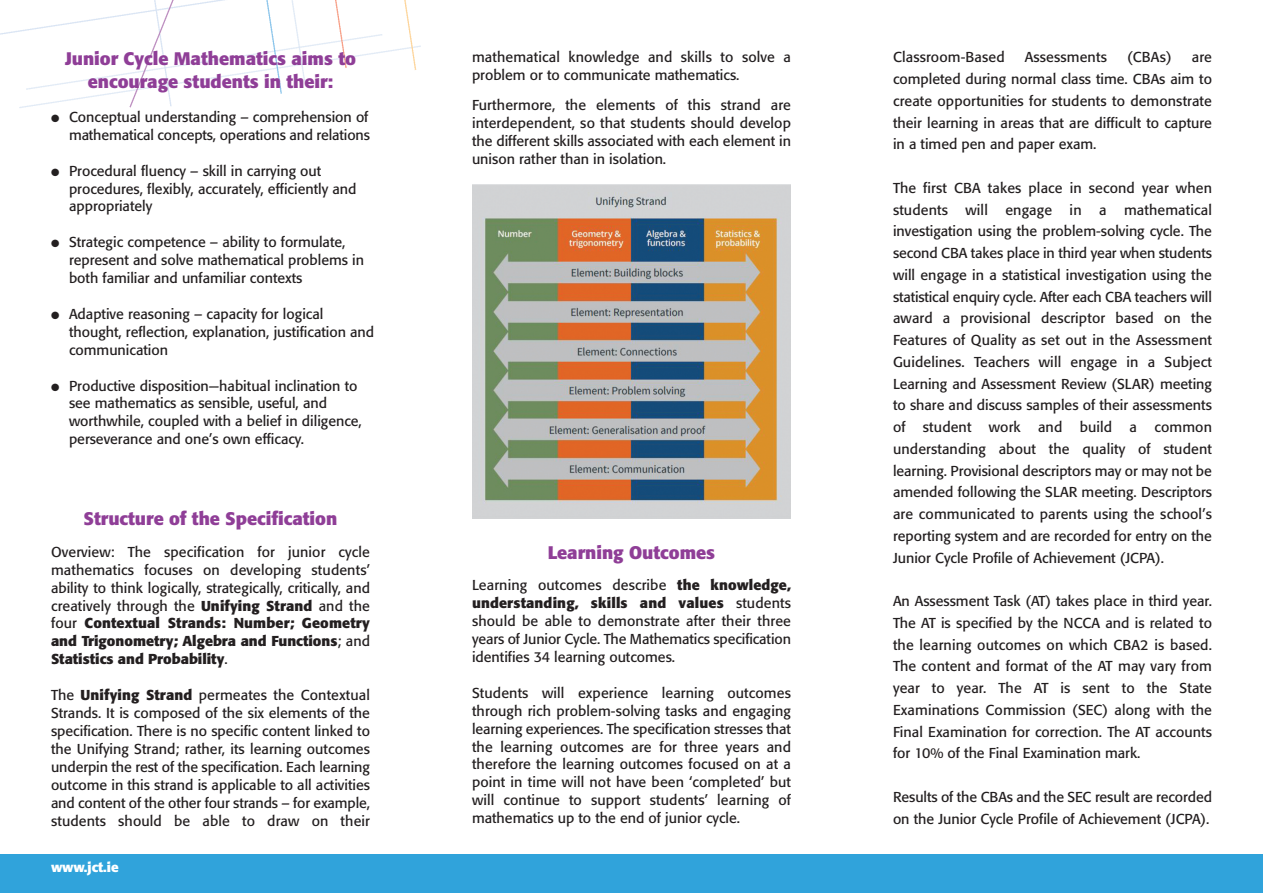
<style>
.page{position:relative;width:1263px;height:893px;background:#fff}
.page>*{position:absolute;margin:0;border:0;box-sizing:border-box;transform-origin:0 0}
.t1{font:700 18px/22.6px "Formata";color:#8f3e97;text-align:center}
.t2{font:14.25px/17.9px "Formata";color:#231f20;text-align:justify}
.t3{font:700 13.5px "Formata";color:#fff}
.s1{font-weight:700}
</style>
<div class="page">
<img style="left:0;top:0;width:421px;height:108px">
<div style="left:0;top:855px;width:1263px;height:38px;background:#30a3db"></div>
<img style="left:472px;top:185px;width:319px;height:333px">
<p class="t1" style="left:65px;top:49px;width:292px">Junior Cycle Mathematics aims to encourage students in their:</p>
<p class="t2" style="left:893px;top:50px;width:113px">Classroom-Based</p>
<p class="t2" style="left:1025px;top:50px;width:84px">Assessments</p>
<p class="t2" style="left:1127px;top:50px;width:46px">(CBAs)</p>
<p class="t2" style="left:472px;top:50px;width:320px">mathematical knowledge and skills to solve a problem or to communicate mathematics.</p>
<p class="t2" style="left:472px;top:97px;width:320px">Furthermore, the elements of this strand are interdependent, so that students should develop the different skills associated with each element in unison rather than in isolation.</p>
<p class="t2" style="left:893px;top:48px;width:320px;line-height:21.8px;text-indent:299px">are completed during normal class time. CBAs aim to create opportunities for students to demonstrate their learning in areas that are difficult to capture in a timed pen and paper exam.</p>
<p class="t2" style="left:893px;top:178px;width:320px;line-height:21.8px">The first CBA takes place in second year when students will engage in a mathematical investigation using the problem-solving cycle. The second CBA takes place in third year when students will engage in a statistical investigation using the statistical enquiry cycle. After each CBA teachers will award a provisional descriptor based on the Features of Quality as set out in the Assessment Guidelines. Teachers will engage in a Subject Learning and Assessment Review (SLAR) meeting to share and discuss samples of their assessments of student work and build a common understanding about the quality of student learning. Provisional descriptors may or may not be amended following the SLAR meeting. Descriptors are communicated to parents using the school’s reporting system and are recorded for entry on the Junior Cycle Profile of Achievement (JCPA).</p>
<p class="t2" style="left:893px;top:591px;width:320px;line-height:21.8px">An Assessment Task (AT) takes place in third year.<br>The AT is specified by the NCCA and is related to the learning outcomes on which CBA2 is based.<br>The content and format of the AT may vary from year to year. The AT is sent to the State Examinations Commission (SEC) along with the Final Examination for correction. The AT accounts for 10% of the Final Examination mark.</p>
<p class="t2" style="left:893px;top:787px;width:320px;line-height:21.8px">Results of the CBAs and the SEC result are recorded on the Junior Cycle Profile of Achievement (JCPA).</p>
<p class="t2" style="left:51px;top:109px;width:320px;text-align:right">● Conceptual understanding – comprehension of mathematical concepts, operations and relations</p>
<p class="t2" style="left:69px;top:163px;width:289px;text-align:left;text-indent:-18px">● Procedural fluency – skill in carrying out procedures, flexibly, accurately, efficiently and appropriately</p>
<p class="t2" style="left:69px;top:235px;width:297px;text-align:left;text-indent:-18px">● Strategic competence – ability to formulate, represent and solve mathematical problems in both familiar and unfamiliar contexts</p>
<p class="t2" style="left:69px;top:306px;width:307px;text-align:left;text-indent:-18px">● Adaptive reasoning – capacity for logical thought, reflection, explanation, justification and communication</p>
<p class="t2" style="left:69px;top:378px;width:294px;text-align:left;text-indent:-18px">● Productive disposition—habitual inclination to see mathematics as sensible, useful, and worthwhile, coupled with a belief in diligence, perseverance and one’s own efficacy.</p>
<p class="t1" style="left:84px;top:509px;width:255px">Structure of the Specification</p>
<p class="t2" style="left:51px;top:544px;width:320px">Overview: The specification for junior cycle mathematics focuses on developing students’ ability to think logically, strategically, critically, and creatively through the <span class="s1">Unifying Strand</span> and the four <span class="s1">Contextual Strands: Number; Geometry and Trigonometry; Algebra and Functions</span>; and <span class="s1">Statistics and Probability</span>.</p>
<p class="t2" style="left:51px;top:687px;width:320px">The <span class="s1">Unifying Strand</span> permeates the Contextual Strands. It is composed of the six elements of the specification. There is no specific content linked to the Unifying Strand; rather, its learning outcomes underpin the rest of the specification. Each learning outcome in this strand is applicable to all activities and content of the other four strands – for example, students should be able to draw on their</p>
<p class="t1" style="left:548px;top:542px;width:169px">Learning Outcomes</p>
<p class="t2" style="left:472px;top:578px;width:320px">Learning outcomes describe <span class="s1">the knowledge, understanding, skills and values</span> students should be able to demonstrate after their three years of Junior Cycle. The Mathematics specification identifies 34 learning outcomes.</p>
<p class="t2" style="left:472px;top:685px;width:320px">Students will experience learning outcomes through rich problem-solving tasks and engaging learning experiences. The specification stresses that the learning outcomes are for three years and therefore the learning outcomes focused on at a point in time will not have been ‘completed’ but will continue to support students’ learning of mathematics up to the end of junior cycle.</p>
<p class="t3" style="left:51px;top:861px;width:69px">www.jct.ie</p>
</div>
